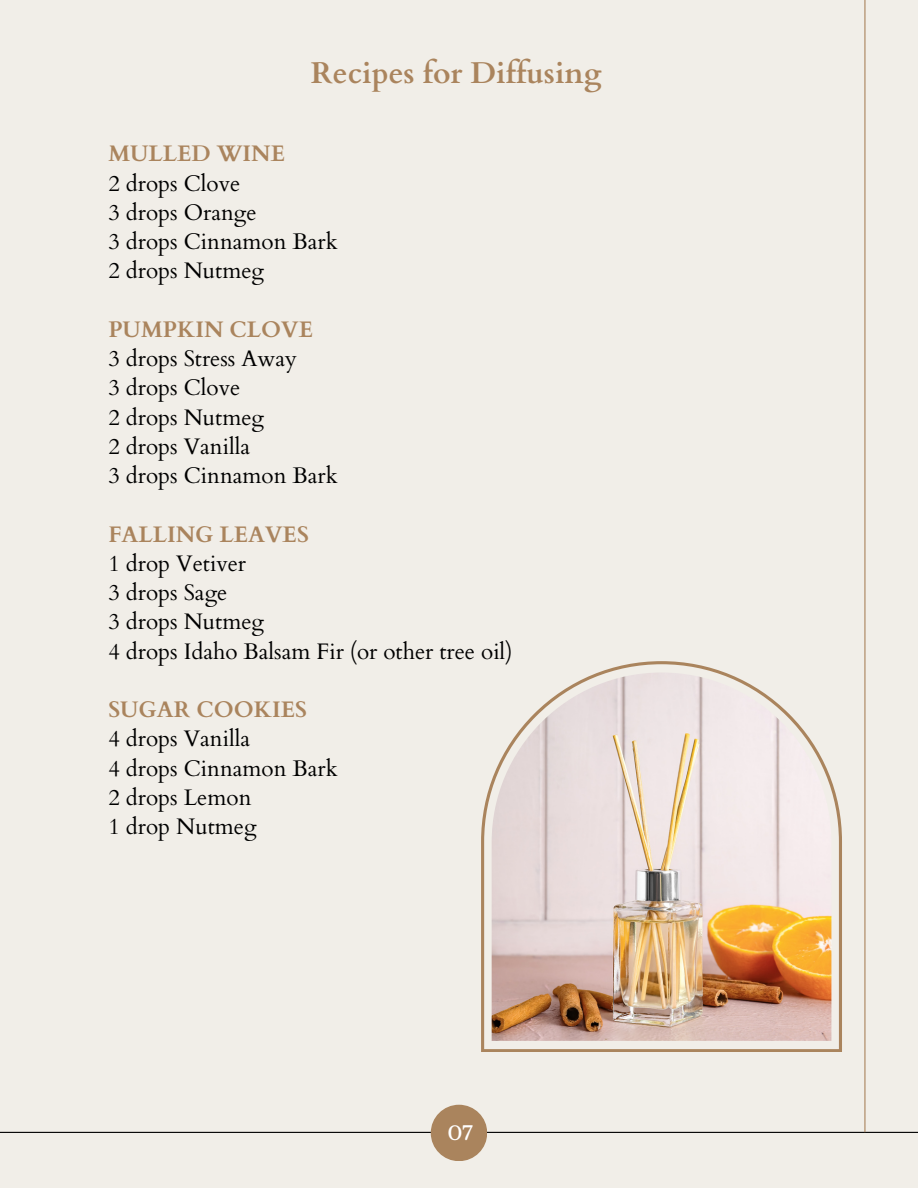
<style>
.page{position:relative;width:918px;height:1188px;background:#f1eee8}
.page>*{position:absolute;margin:0;border:0;box-sizing:border-box;transform-origin:0 0}
.t1{font:700 30px "Cardo";color:#aa845d}
.t2{font:27px "Alice";color:#fff}
.t3{font:22.5px "Cardo";color:#000}
.t4{font:700 22.5px "Cardo";color:#aa845d}
</style>
<div class="page">
<hr style="left:0;top:1132px;width:918px;height:1px;background:#000">
<div style="left:431px;top:1105px;width:56px;height:56px;background:#aa845d;border-radius:50%"></div>
<hr style="left:864px;top:0;width:2px;height:1132px;background:#aa845d">
<svg style="left:481px;top:661px;width:361px;height:391px"></svg>
<img style="left:492px;top:673px;width:339px;height:368px">
<p class="t1" style="left:311px;top:53px;width:293px">Recipes for Diffusing</p>
<p class="t4" style="left:108px;top:139px;width:178px">MULLED WINE</p>
<p class="t3" style="left:108px;top:168px;width:134px">2 drops Clove</p>
<p class="t3" style="left:108px;top:198px;width:150px">3 drops Orange</p>
<p class="t3" style="left:108px;top:227px;width:231px">3 drops Cinnamon Bark</p>
<p class="t3" style="left:108px;top:256px;width:157px">2 drops Nutmeg</p>
<p class="t4" style="left:108px;top:315px;width:206px">PUMPKIN CLOVE</p>
<p class="t3" style="left:108px;top:344px;width:190px">3 drops Stress Away</p>
<p class="t3" style="left:108px;top:373px;width:134px">3 drops Clove</p>
<p class="t3" style="left:108px;top:402px;width:157px">2 drops Nutmeg</p>
<p class="t3" style="left:108px;top:432px;width:143px">2 drops Vanilla</p>
<p class="t3" style="left:108px;top:461px;width:231px">3 drops Cinnamon Bark</p>
<p class="t4" style="left:108px;top:519px;width:202px">FALLING LEAVES</p>
<p class="t3" style="left:108px;top:549px;width:139px">1 drop Vetiver</p>
<p class="t3" style="left:108px;top:578px;width:121px">3 drops Sage</p>
<p class="t3" style="left:108px;top:607px;width:157px">3 drops Nutmeg</p>
<p class="t3" style="left:108px;top:636px;width:406px">4 drops Idaho Balsam Fir (or other tree oil)</p>
<p class="t4" style="left:108px;top:695px;width:200px">SUGAR COOKIES</p>
<p class="t3" style="left:108px;top:724px;width:143px">4 drops Vanilla</p>
<p class="t3" style="left:108px;top:753px;width:231px">4 drops Cinnamon Bark</p>
<p class="t3" style="left:108px;top:783px;width:145px">2 drops Lemon</p>
<p class="t3" style="left:108px;top:812px;width:150px">1 drop Nutmeg</p>
<p class="t2" style="left:447px;top:1115px;width:28px">07</p>
</div>
